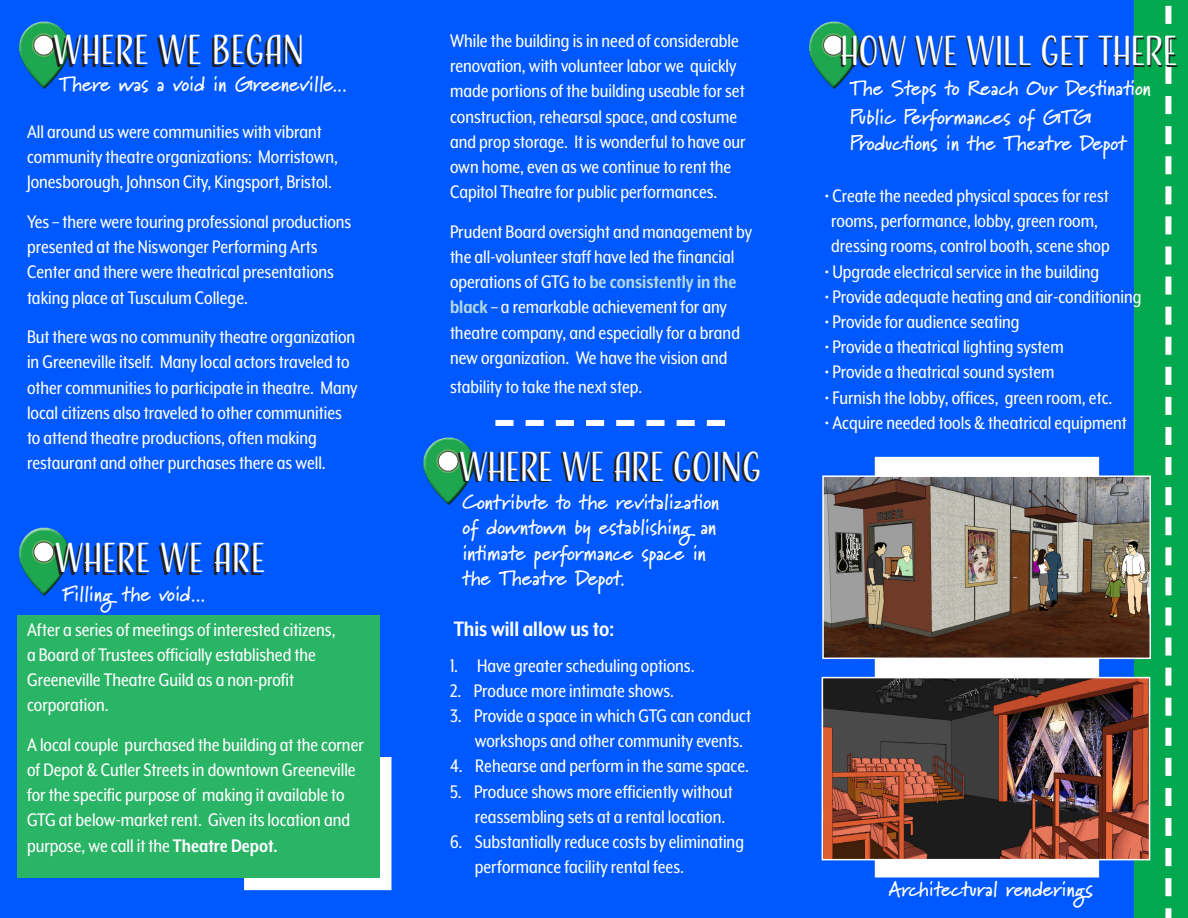
<style>
.page{position:relative;width:1188px;height:918px;background:#0059ff}
.page>*{position:absolute;margin:0;border:0;box-sizing:border-box;transform-origin:0 0}
.t1{font:39px "Adorn S Condensed Sans";letter-spacing:-.025em;color:#fff}
.t2{font:700 24px "Mr Eaves XL Mod Nar OT";color:#fff}
.t3{font:21px/25.2px "Mr Eaves XL Mod Nar OT";color:#fff}
.t4{font:700 21px "Marydale";color:#fff}
.t5{font:700 21px "Mr Eaves XL Mod Nar OT";color:#b5d9df}
.s1{font-weight:700}
.s2{font-weight:400;color:#fff}
.s3{font-weight:700;color:#b5d9df}
</style>
<div class="page">
<div style="left:244px;top:757px;width:148px;height:133px;background:#fff;border:2px solid #fff"></div>
<div style="left:16px;top:19px;width:54px;height:49px;background:#fff;opacity:.75"></div>
<div style="left:19px;top:30px;width:53px;height:62px;background:#231f20;opacity:.75"></div>
<svg style="left:32px;top:33px;width:24px;height:24px"></svg>
<div style="left:34px;top:35px;width:20px;height:20px;background:#fff;border-radius:50%"></div>
<div style="left:34px;top:35px;width:20px;height:20px;border:1px solid #4b4c4d;border-radius:50%"></div>
<div style="left:16px;top:526px;width:54px;height:49px;background:#fff;opacity:.75"></div>
<div style="left:19px;top:536px;width:53px;height:62px;background:#231f20;opacity:.75"></div>
<svg style="left:32px;top:540px;width:24px;height:24px"></svg>
<div style="left:34px;top:542px;width:20px;height:20px;background:#fff;border-radius:50%"></div>
<div style="left:34px;top:542px;width:20px;height:20px;border:1px solid #4b4c4d;border-radius:50%"></div>
<div style="left:421px;top:435px;width:53px;height:49px;background:#fff;opacity:.75"></div>
<div style="left:423px;top:446px;width:54px;height:62px;background:#231f20;opacity:.75"></div>
<svg style="left:436px;top:449px;width:24px;height:24px"></svg>
<div style="left:438px;top:451px;width:20px;height:20px;background:#fff;border-radius:50%"></div>
<div style="left:438px;top:451px;width:20px;height:20px;border:1px solid #4b4c4d;border-radius:50%"></div>
<div style="left:806px;top:19px;width:53px;height:49px;background:#fff;opacity:.75"></div>
<div style="left:809px;top:30px;width:53px;height:62px;background:#231f20;opacity:.75"></div>
<svg style="left:822px;top:33px;width:23px;height:24px"></svg>
<div style="left:824px;top:35px;width:19px;height:20px;background:#fff;border-radius:50%"></div>
<div style="left:823px;top:35px;width:21px;height:20px;border:1px solid #4b4c4d;border-radius:50%"></div>
<div style="left:1134px;top:0;width:54px;height:918px;background:#00a94d"></div>
<svg style="left:1165px;top:0;width:6px;height:918px;background:#8dd8b0"></svg>
<div style="left:875px;top:457px;width:224px;height:421px;background:#fff;border:2px solid #fff"></div>
<img style="left:825px;top:478px;width:323px;height:178px">
<div style="left:822px;top:475px;width:329px;height:184px;border:2px solid #fff"></div>
<img style="left:825px;top:680px;width:322px;height:177px">
<div style="left:822px;top:677px;width:328px;height:183px;border:2px solid #fff"></div>
<div style="left:17px;top:615px;width:363px;height:263px;background:#2ab466"></div>
<svg style="left:495px;top:420px;width:230px;height:6px"></svg>
<p class="t1" style="left:53px;top:26px;width:253px">WHERE WE BEGAN</p>
<p class="t4" style="left:59px;top:72px;width:289px">There was a void in Greeneville...</p>
<p class="t3" style="left:27px;top:119px;width:296px">All around us were communities with vibrant</p>
<p class="t3" style="left:27px;top:144px;width:313px">community theatre organizations: Morristown,</p>
<p class="t3" style="left:27px;top:170px;width:307px">Jonesborough, Johnson City, Kingsport, Bristol.</p>
<p class="t3" style="left:27px;top:209px;width:326px">Yes – there were touring professional productions</p>
<p class="t3" style="left:27px;top:234px;width:292px">presented at the Niswonger Performing Arts</p>
<p class="t3" style="left:27px;top:260px;width:309px">Center and there were theatrical presentations</p>
<p class="t3" style="left:27px;top:285px;width:222px">taking place at Tusculum College.</p>
<p class="t3" style="left:27px;top:324px;width:330px">But there was no community theatre organization</p>
<p class="t3" style="left:27px;top:350px;width:324px">in Greeneville itself. Many local actors traveled to</p>
<p class="t3" style="left:27px;top:375px;width:332px">other communities to participate in theatre. Many</p>
<p class="t3" style="left:27px;top:400px;width:317px">local citizens also traveled to other communities</p>
<p class="t3" style="left:27px;top:425px;width:291px">to attend theatre productions, often making</p>
<p class="t3" style="left:27px;top:450px;width:300px">restaurant and other purchases there as well.</p>
<p class="t1" style="left:55px;top:533px;width:213px">WHERE WE ARE</p>
<p class="t4" style="left:63px;top:581px;width:144px">Filling the void...</p>
<p class="t3" style="left:27px;top:617px;width:310px">After a series of meetings of interested citizens,</p>
<p class="t3" style="left:27px;top:642px;width:290px">a Board of Trustees officially established the</p>
<p class="t3" style="left:27px;top:667px;width:269px">Greeneville Theatre Guild as a non-profit</p>
<p class="t3" style="left:27px;top:692px;width:83px">corporation.</p>
<p class="t3" style="left:27px;top:732px;width:338px">A local couple purchased the building at the corner</p>
<p class="t3" style="left:27px;top:757px;width:330px">of Depot &amp; Cutler Streets in downtown Greeneville</p>
<p class="t3" style="left:27px;top:782px;width:319px">for the specific purpose of making it available to</p>
<p class="t3" style="left:27px;top:808px;width:325px">GTG at below-market rent. Given its location and</p>
<p class="t3" style="left:27px;top:833px;width:252px">purpose, we call it the <span class="s1">Theatre Depot.</span></p>
<p class="t3" style="left:450px;top:28px;width:290px">While the building is in need of considerable</p>
<p class="t3" style="left:450px;top:53px;width:288px">renovation, with volunteer labor we quickly</p>
<p class="t3" style="left:450px;top:79px;width:296px">made portions of the building useable for set</p>
<p class="t3" style="left:450px;top:104px;width:289px">construction, rehearsal space, and costume</p>
<p class="t3" style="left:450px;top:129px;width:297px">and prop storage. It is wonderful to have our</p>
<p class="t3" style="left:450px;top:154px;width:283px">own home, even as we continue to rent the</p>
<p class="t3" style="left:450px;top:179px;width:269px">Capitol Theatre for public performances.</p>
<p class="t3" style="left:450px;top:219px;width:304px">Prudent Board oversight and management by</p>
<p class="t3" style="left:450px;top:244px;width:286px">the all-volunteer staff have led the financial</p>
<p class="t5" style="left:450px;top:271px;width:288px"><span class="s2">operations of GTG to</span> be consistently in the</p>
<p class="t3" style="left:450px;top:295px;width:278px"><span class="s3">black</span>– a remarkable achievement for any</p>
<p class="t3" style="left:450px;top:320px;width:292px">theatre company, and especially for a brand</p>
<p class="t3" style="left:450px;top:345px;width:279px">new organization. We have the vision and</p>
<p class="t3" style="left:450px;top:374px;width:194px">stability to take the next step.</p>
<p class="t1" style="left:459px;top:442px;width:304px">WHERE WE ARE GOING</p>
<p class="t4" style="left:462px;top:490px;width:258px">Contribute to the revitalization</p>
<p class="t4" style="left:462px;top:515px;width:255px">of downtown by establishing an</p>
<p class="t4" style="left:462px;top:540px;width:245px">intimate performance space in</p>
<p class="t4" style="left:462px;top:565px;width:164px">the Theatre Depot.</p>
<p class="t2" style="left:454px;top:616px;width:162px">This will allow us to:</p>
<p class="t3" style="left:450px;top:653px;width:246px">1. Have greater scheduling options.</p>
<p class="t3" style="left:450px;top:678px;width:226px">2. Produce more intimate shows.</p>
<p class="t3" style="left:450px;top:703px;width:303px">3. Provide a space in which GTG can conduct</p>
<p class="t3" style="left:475px;top:728px;width:270px">workshops and other community events.</p>
<p class="t3" style="left:450px;top:754px;width:301px">4. Rehearse and perform in the same space.</p>
<p class="t3" style="left:450px;top:779px;width:284px">5. Produce shows more efficiently without</p>
<p class="t3" style="left:475px;top:804px;width:252px">reassembling sets at a rental location.</p>
<p class="t3" style="left:475px;top:829px;width:271px;text-indent:-25px">6. Substantially reduce costs by eliminating performance facility rental fees.</p>
<p class="t1" style="left:840px;top:27px;width:340px">HOW WE WILL GET THERE</p>
<p class="t4" style="left:850px;top:75px;width:303px">The Steps to Reach Our Destination</p>
<p class="t4" style="left:850px;top:105px;width:243px">Public Performances of GTG</p>
<p class="t4" style="left:850px;top:130px;width:278px">Productions in the Theatre Depot</p>
<p class="t3" style="left:825px;top:183px;width:285px">• Create the needed physical spaces for rest</p>
<p class="t3" style="left:831px;top:208px;width:268px">rooms, performance, lobby, green room,</p>
<p class="t3" style="left:831px;top:234px;width:280px">dressing rooms, control booth, scene shop</p>
<p class="t3" style="left:825px;top:259px;width:276px">• Upgrade electrical service in the building</p>
<p class="t3" style="left:825px;top:284px;width:318px">• Provide adequate heating and air-conditioning</p>
<p class="t3" style="left:825px;top:309px;width:196px">• Provide for audience seating</p>
<p class="t3" style="left:825px;top:334px;width:240px">• Provide a theatrical lighting system</p>
<p class="t3" style="left:825px;top:360px;width:231px">• Provide a theatrical sound system</p>
<p class="t3" style="left:825px;top:385px;width:289px">• Furnish the lobby, offices, green room, etc.</p>
<p class="t3" style="left:825px;top:410px;width:303px">• Acquire needed tools &amp; theatrical equipment</p>
<p class="t4" style="left:888px;top:877px;width:206px">Architectural renderings</p>
</div>
